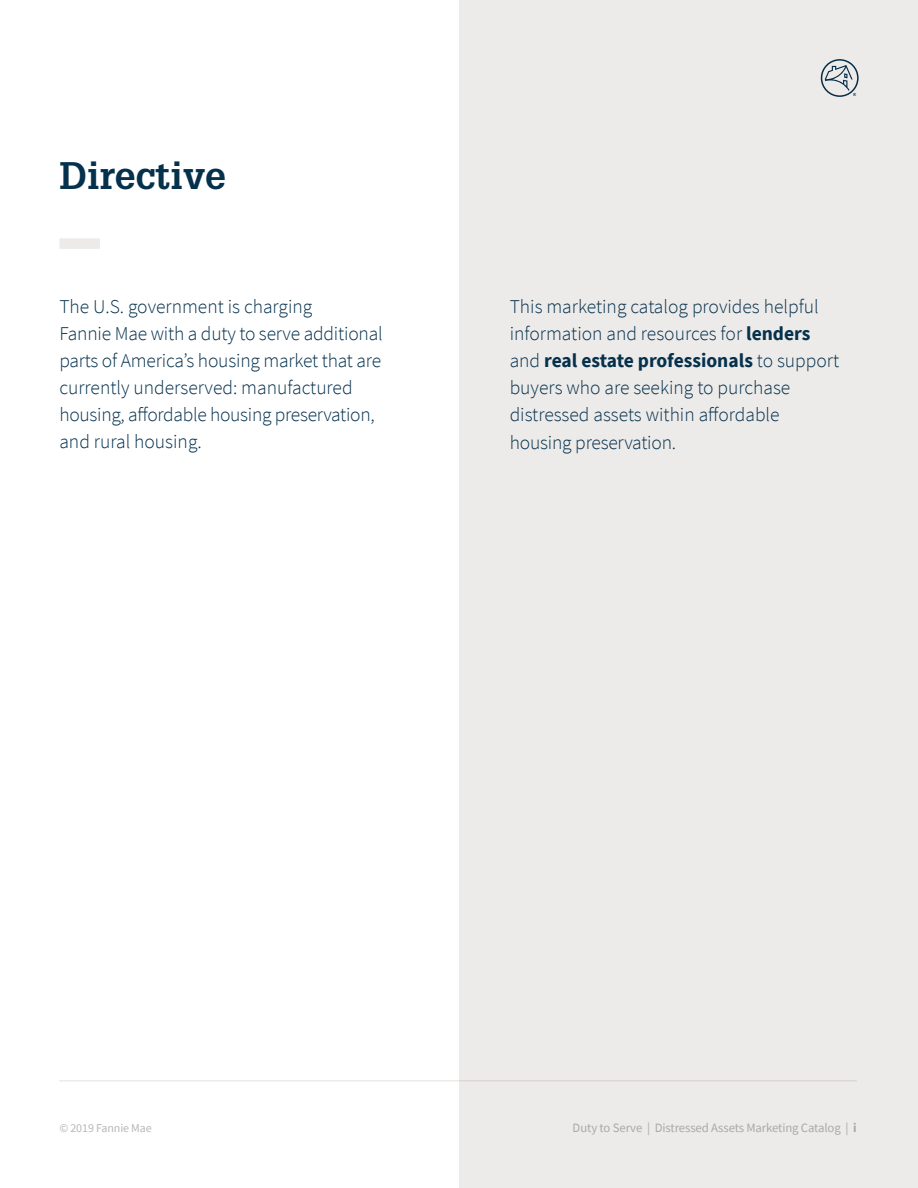
<style>
.page{position:relative;width:918px;height:1188px;background:#fff}
.page>*{position:absolute;margin:0;border:0;box-sizing:border-box;transform-origin:0 0}
.t1{font:700 37.5px "Glypha LT Std";color:#05314d}
.t2{font:300 19.5px/27px "Source Sans Pro";color:#05314d}
.t3{font:12.75px "Source Sans Pro";letter-spacing:-.01em;color:#b8b8b8}
.t4{font:12px "Source Sans Pro";letter-spacing:-.01em;color:#b8b8b8}
.s1{font-weight:700}
</style>
<div class="page">
<hr style="left:59px;top:1080px;width:798px;height:2px;background:#edebe9">
<div style="left:459px;top:0;width:459px;height:1188px;background:#edebe9"></div>
<div style="left:59px;top:238px;width:41px;height:11px;background:#edebe9"></div>
<h1 class="t1" style="left:59px;top:152px;width:168px">Directive</h1>
<p class="t2" style="left:59px;top:293px;width:325px">The U.S. government is charging<br>Fannie Mae with a duty to serve additional parts of America’s housing market that are currently underserved: manufactured housing, affordable housing preservation, and rural housing.</p>
<p class="t2" style="left:510px;top:294px;width:331px">This marketing catalog provides helpful information and resources for <span class="s1">lenders </span>and <span class="s1">real estate professionals</span> to support buyers who are seeking to purchase distressed assets within affordable housing preservation.</p>
<p class="t4" style="left:59px;top:1120px;width:94px">© 2019 Fannie Mae</p>
<p class="t3" style="left:573px;top:1119px;width:286px">Duty to Serve | Distressed Assets Marketing Catalog | <span class="s1">i</span></p>
</div>
